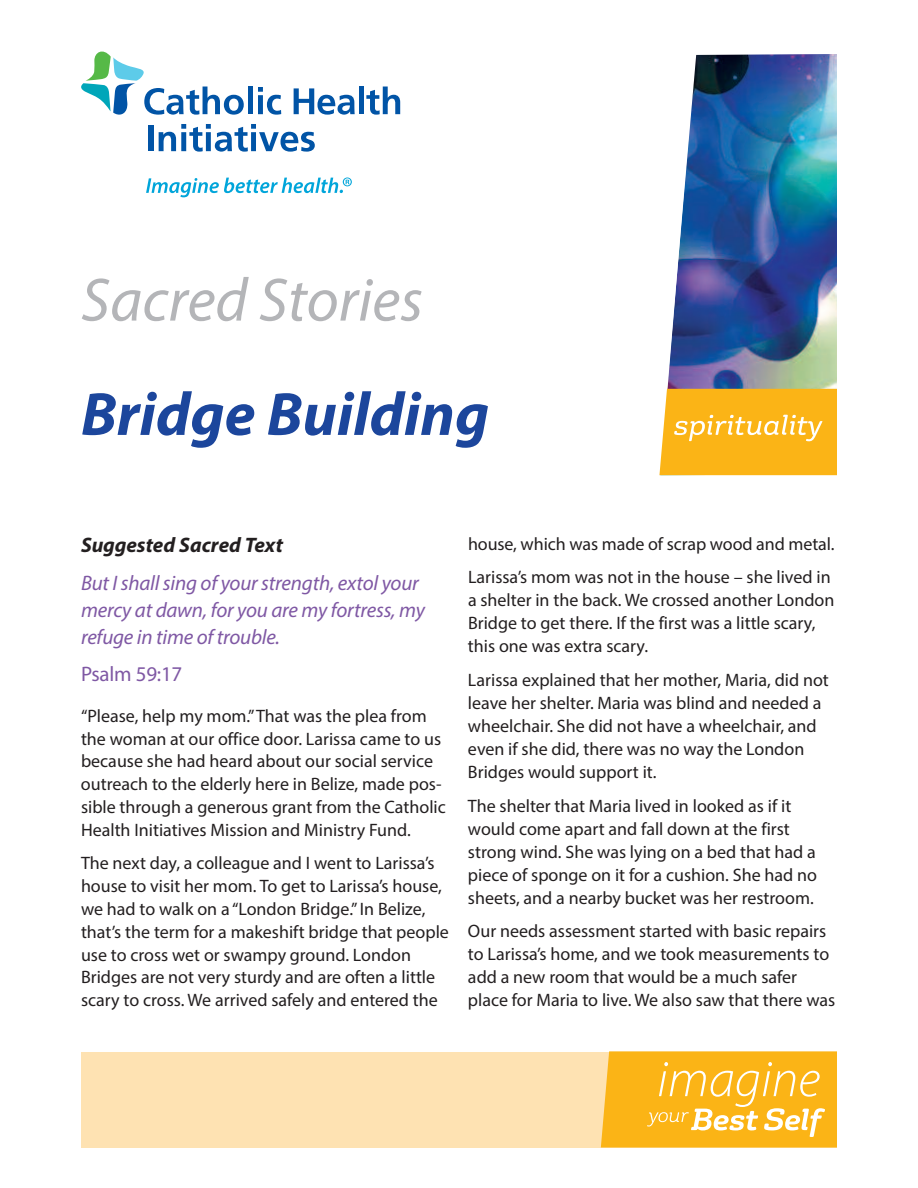
<style>
.page{position:relative;width:918px;height:1188px;background:#fff}
.page>*{position:absolute;margin:0;border:0;box-sizing:border-box;transform-origin:0 0}
.t1{font:italic 700 61.5px "Myriad Pro";color:#1c469c}
.t2{font:italic 61.5px "Myriad Pro";color:#b4b5b8}
.t3{font:italic 21px/27.3px "Myriad Pro";letter-spacing:-.01em;color:#7f58a4}
.t4{font:italic 700 21px "Myriad Pro";color:#231f20}
.t5{font:21px "Myriad Pro";letter-spacing:-.01em;color:#7f58a4}
.t6{font:18px/23.1px "Myriad Pro";color:#231f20}
</style>
<div class="page">
<div style="left:81px;top:1052px;width:756px;height:96px;background:#fee2b2"></div>
<svg style="left:81px;top:52px;width:163px;height:63px"></svg>
<div style="left:248px;top:87px;width:5px;height:27px;background:#0154a6"></div>
<svg style="left:258px;top:87px;width:23px;height:28px"></svg>
<svg style="left:294px;top:88px;width:61px;height:27px"></svg>
<div style="left:359px;top:87px;width:5px;height:27px;background:#0154a6"></div>
<svg style="left:366px;top:87px;width:34px;height:28px"></svg>
<div style="left:148px;top:125px;width:6px;height:26px;background:#0154a6"></div>
<svg style="left:159px;top:124px;width:156px;height:28px"></svg>
<svg style="left:146px;top:177px;width:206px;height:20px"></svg>
<img style="left:659px;top:54px;width:178px;height:422px">
<svg style="left:601px;top:1051px;width:236px;height:97px;background:#fbbd33"></svg>
<h1 class="t2" style="left:81px;top:277px;width:344px">Sacred Stories</h1>
<h1 class="t1" style="left:81px;top:391px;width:410px">Bridge Building</h1>
<p class="t4" style="left:81px;top:537px;width:204px">Suggested Sacred Text</p>
<p class="t3" style="left:81px;top:571px;width:345px">But I shall sing of your strength, extol your mercy at dawn, for you are my fortress, my refuge in time of trouble.</p>
<p class="t5" style="left:81px;top:666px;width:103px">Psalm 59:17</p>
<p class="t6" style="left:81px;top:706px;width:366px">“Please, help my mom.”That was the plea from the woman at our office door. Larissa came to us because she had heard about our social service outreach to the elderly here in Belize, made pos&shy;sible through a generous grant from the Catholic Health Initiatives Mission and Ministry Fund.</p>
<p class="t6" style="left:81px;top:853px;width:369px">The next day, a colleague and I went to Larissa’s house to visit her mom. To get to Larissa’s house, we had to walk on a “London Bridge.”In Belize, that’s the term for a makeshift bridge that people use to cross wet or swampy ground. London Bridges are not very sturdy and are often a little scary to cross. We arrived safely and entered the</p>
<p class="t6" style="left:468px;top:528px;width:368px;line-height:33.6px">house, which was made of scrap wood and metal.<br>Larissa’s mom was not in the house – she lived in</p>
<p class="t6" style="left:468px;top:590px;width:368px">a shelter in the back. We crossed another London<br>Bridge to get there. If the first was a little scary, this one was extra scary.</p>
<p class="t6" style="left:468px;top:670px;width:362px">Larissa explained that her mother, Maria, did not leave her shelter. Maria was blind and needed a wheelchair. She did not have a wheelchair, and even if she did, there was no way the London Bridges would support it.</p>
<p class="t6" style="left:468px;top:795px;width:351px">The shelter that Maria lived in looked as if it would come apart and fall down at the first strong wind. She was lying on a bed that had a piece of sponge on it for a cushion. She had no sheets, and a nearby bucket was her restroom.</p>
<p class="t6" style="left:468px;top:921px;width:369px">Our needs assessment started with basic repairs to Larissa’s home, and we took measurements to add a new room that would be a much safer place for Maria to live. We also saw that there was</p>
</div>
